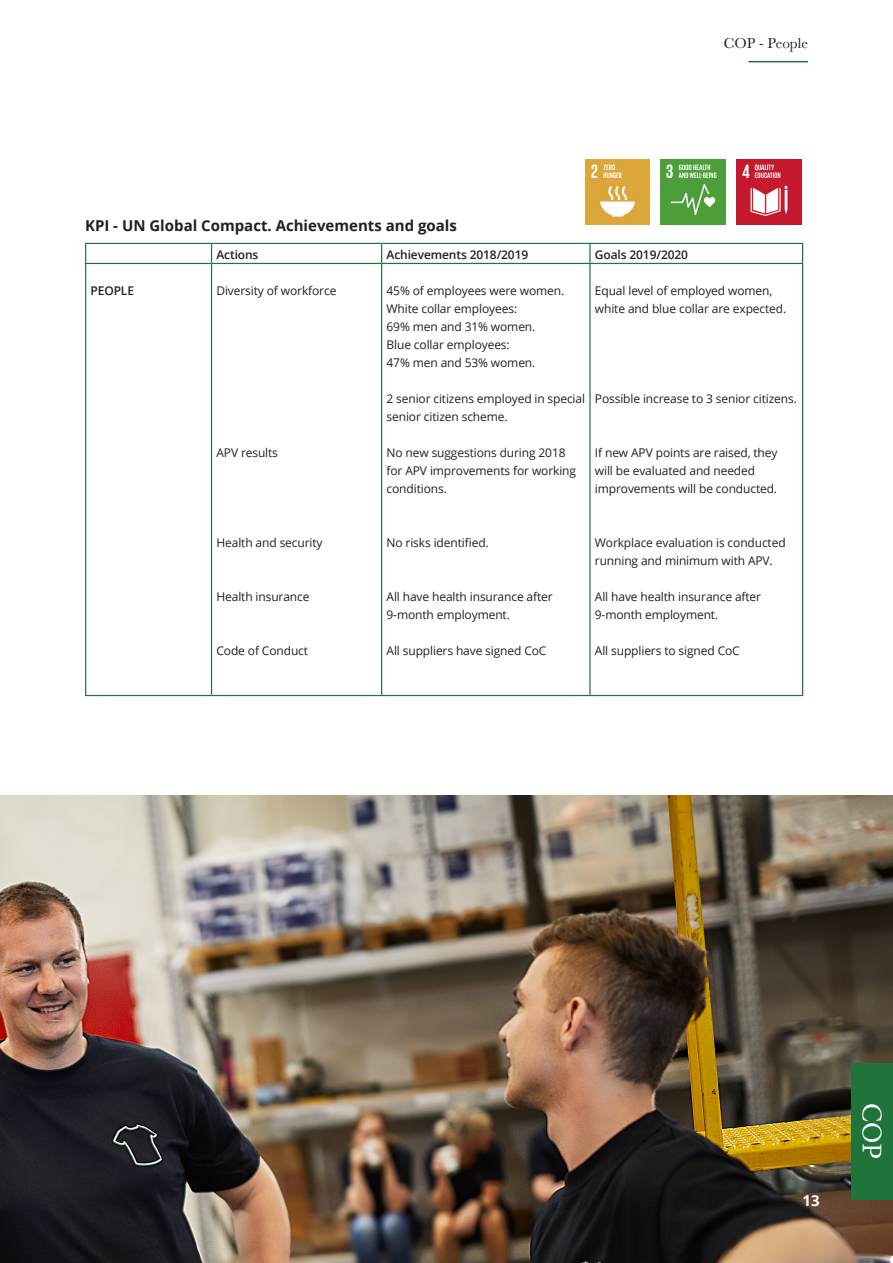
<style>
.page{position:relative;width:893px;height:1263px;background:#fff}
.page>*{position:absolute;margin:0;border:0;box-sizing:border-box;transform-origin:0 0}
.t1{font:28.5px "Minion Pro";color:#fff}
.Info_headline{font:700 15px "Open Sans";color:#231f20}
.Info_headline-2{font:15px "Baskerville";color:#231f20}
.Underrubrik{font:700 15px "Open Sans";color:#fff}
.Info_brødtekst{font:12px/18px "Open Sans";letter-spacing:-.01em;color:#231f20}
.Info_brødtekst-2{font:600 12px "Open Sans";letter-spacing:-.01em;color:#231f20}
</style>
<div class="page">
<img style="left:0;top:795px;width:893px;height:468px">
<div style="left:851px;top:1063px;width:42px;height:136px;background:#21733c"></div>
<hr style="left:748px;top:61px;width:60px;height:1px;background:#1e743d">
<hr style="left:85px;top:243px;width:127px;height:1px;background:#21733c">
<svg style="left:85px;top:244px;width:1px;height:19px"></svg>
<hr style="left:212px;top:243px;width:170px;height:1px;background:#21733c">
<svg style="left:211px;top:244px;width:1px;height:19px"></svg>
<hr style="left:382px;top:243px;width:208px;height:1px;background:#21733c">
<svg style="left:381px;top:244px;width:1px;height:19px"></svg>
<hr style="left:590px;top:243px;width:213px;height:1px;background:#21733c">
<svg style="left:589px;top:244px;width:2px;height:19px"></svg>
<svg style="left:802px;top:244px;width:1px;height:19px"></svg>
<hr style="left:85px;top:263px;width:127px;height:1px;background:#21733c">
<hr style="left:85px;top:264px;width:1px;height:431px;background:#21733c">
<hr style="left:212px;top:263px;width:170px;height:1px;background:#21733c">
<hr style="left:211px;top:264px;width:1px;height:431px;background:#21733c">
<hr style="left:382px;top:263px;width:208px;height:1px;background:#21733c">
<hr style="left:381px;top:264px;width:1px;height:431px;background:#21733c">
<hr style="left:590px;top:263px;width:213px;height:1px;background:#21733c">
<hr style="left:589px;top:264px;width:2px;height:431px;background:#21733c">
<hr style="left:802px;top:264px;width:1px;height:431px;background:#21733c">
<hr style="left:85px;top:695px;width:127px;height:1px;background:#21733c">
<hr style="left:212px;top:695px;width:170px;height:1px;background:#21733c">
<hr style="left:382px;top:695px;width:208px;height:1px;background:#21733c">
<hr style="left:590px;top:695px;width:213px;height:1px;background:#21733c">
<img style="left:736px;top:160px;width:65px;height:65px">
<img style="left:660px;top:160px;width:65px;height:65px">
<img style="left:585px;top:160px;width:65px;height:65px">
<p class="Info_headline-2" style="left:724px;top:35px;width:86px">COP - People</p>
<p class="Info_headline" style="left:85px;top:215px;width:373px">KPI - UN Global Compact. Achievements and goals</p>
<p class="Info_brødtekst-2" style="left:216px;top:246px;width:44px">Actions</p>
<p class="Info_brødtekst-2" style="left:387px;top:246px;width:143px">Achievements 2018/2019</p>
<p class="Info_brødtekst-2" style="left:595px;top:246px;width:95px">Goals 2019/2020</p>
<p class="Info_brødtekst-2" style="left:91px;top:282px;width:45px">PEOPLE</p>
<p class="Info_brødtekst" style="left:216px;top:281px;width:121px">Diversity of workforce</p>
<p class="Info_brødtekst" style="left:216px;top:443px;width:63px">APV results</p>
<p class="Info_brødtekst" style="left:387px;top:281px;width:179px">45% of employees were women.</p>
<p class="Info_brødtekst" style="left:387px;top:299px;width:132px">White collar employees:</p>
<p class="Info_brødtekst" style="left:387px;top:317px;width:150px">69% men and 31% women.</p>
<p class="Info_brødtekst" style="left:387px;top:335px;width:125px">Blue collar employees:</p>
<p class="Info_brødtekst" style="left:387px;top:353px;width:150px">47% men and 53% women.</p>
<p class="Info_brødtekst" style="left:387px;top:389px;width:200px">2 senior citizens employed in special senior citizen scheme.</p>
<p class="Info_brødtekst" style="left:387px;top:443px;width:191px">No new suggestions during 2018 for APV improvements for working conditions.</p>
<p class="Info_brødtekst" style="left:595px;top:281px;width:193px">Equal level of employed women, white and blue collar are expected.</p>
<p class="Info_brødtekst" style="left:595px;top:389px;width:203px">Possible increase to 3 senior citizens.</p>
<p class="Info_brødtekst" style="left:595px;top:443px;width:184px">If new APV points are raised, they will be evaluated and needed improvements will be conducted.</p>
<p class="Info_brødtekst" style="left:216px;top:533px;width:108px">Health and security</p>
<p class="Info_brødtekst" style="left:216px;top:587px;width:95px">Health insurance</p>
<p class="Info_brødtekst" style="left:216px;top:641px;width:93px">Code of Conduct</p>
<p class="Info_brødtekst" style="left:387px;top:533px;width:104px">No risks identified.</p>
<p class="Info_brødtekst" style="left:387px;top:587px;width:168px">All have health insurance after<br>9-month employment.</p>
<p class="Info_brødtekst" style="left:387px;top:641px;width:161px">All suppliers have signed CoC</p>
<p class="Info_brødtekst" style="left:595px;top:533px;width:192px">Workplace evaluation is conducted running and minimum with APV.</p>
<p class="Info_brødtekst" style="left:595px;top:587px;width:168px">All have health insurance after<br>9-month employment.</p>
<p class="Info_brødtekst" style="left:595px;top:641px;width:146px">All suppliers to signed CoC</p>
<p class="Underrubrik" style="left:802px;top:1190px;width:19px">13</p>
<p class="t1" style="left:891px;top:1103px;width:58px;rotate:90deg">COP</p>
</div>
